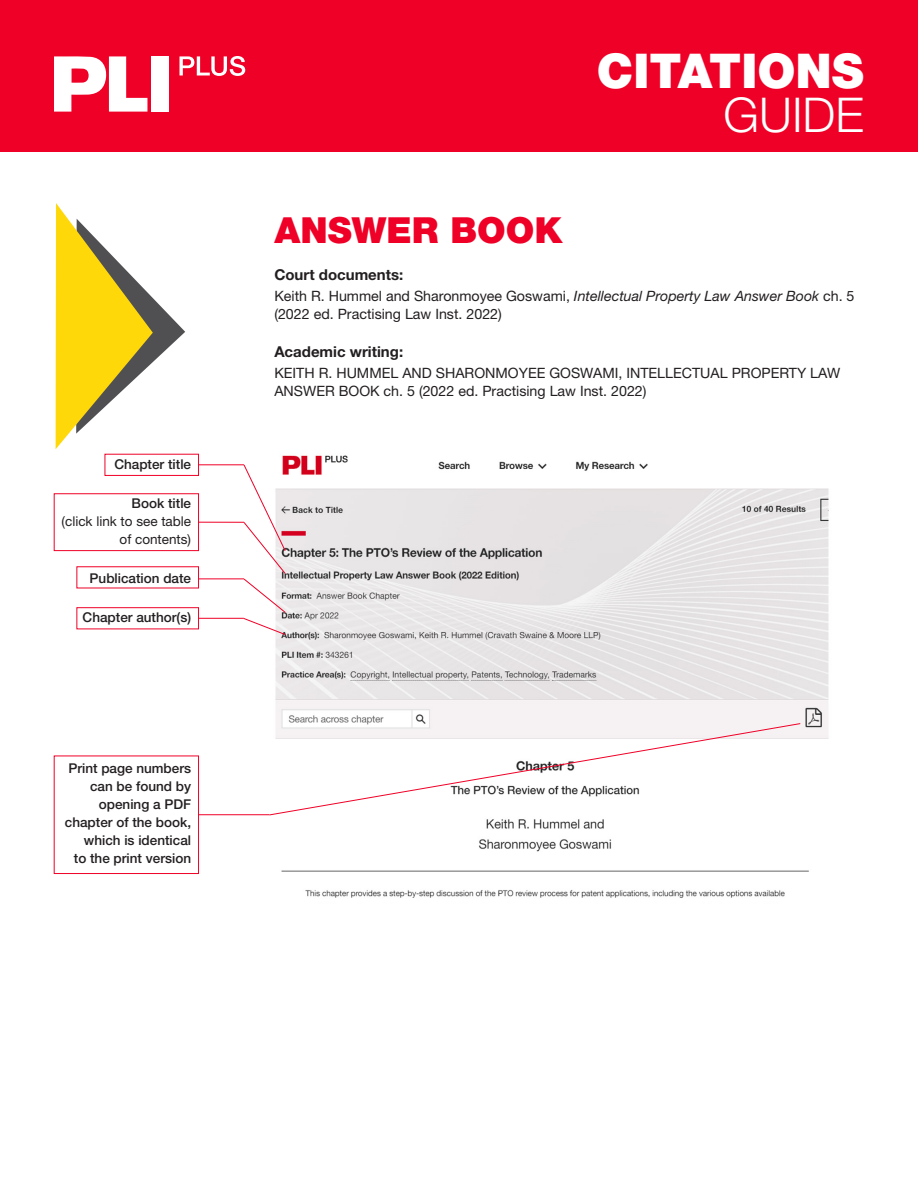
<style>
.page{position:relative;width:918px;height:1188px;background:#fff}
.page>*{position:absolute;margin:0;border:0;box-sizing:border-box;transform-origin:0 0}
.t1{font:900 48px "Helvetica Neue LT Std";color:#fff}
.t2{font:300 48px "Helvetica Neue LT Std";color:#fff}
.t3{font:900 36px "Helvetica Neue LT Std";color:#ef0027}
.t4{font:700 15px "Helvetica Neue LT Std";color:#231f20}
.t5{font:14.25px/18px "Helvetica Neue LT Std";color:#231f20}
.t6{font:500 13.5px "Helvetica Neue LT Std";color:#231f20}
.t7{font:13.5px/18px "Helvetica Neue LT Std";color:#231f20;text-align:right}
.s1{font-style:italic}
</style>
<div class="page">
<img style="left:269px;top:455px;width:560px;height:443px">
<div style="left:0;top:0;width:918px;height:151px;background:#ef0027"></div>
<svg style="left:180px;top:56px;width:65px;height:20px"></svg>
<svg style="left:54px;top:56px;width:93px;height:56px"></svg>
<div style="left:151px;top:56px;width:17px;height:56px;background:#fff"></div>
<div style="left:105px;top:454px;width:94px;height:22px;border:1px solid #ef0027"></div>
<div style="left:54px;top:494px;width:145px;height:57px;border:1px solid #ef0027"></div>
<div style="left:54px;top:756px;width:145px;height:118px;border:1px solid #ef0027"></div>
<hr style="left:199px;top:465px;width:45px;height:1px;background:#ef0027">
<hr style="left:199px;top:522px;width:45px;height:1px;background:#ef0027">
<hr style="left:199px;top:579px;width:45px;height:1px;background:#ef0027">
<hr style="left:199px;top:618px;width:45px;height:1px;background:#ef0027">
<svg style="left:243px;top:465px;width:43px;height:170px"></svg>
<hr style="left:199px;top:814px;width:70px;height:1px;background:#ef0027">
<svg style="left:269px;top:723px;width:532px;height:92px"></svg>
<svg style="left:56px;top:203px;width:129px;height:246px"></svg>
<p class="t6" style="left:114px;top:456px;width:78px">Chapter title</p>
<p class="t6" style="left:132px;top:495px;width:61px">Book title</p>
<p class="t7" style="left:62px;top:512px;width:131px">(click link to see table of contents)</p>
<p class="t6" style="left:90px;top:570px;width:103px">Publication date</p>
<p class="t6" style="left:83px;top:609px;width:110px">Chapter author(s)</p>
<p class="t6" style="left:68px;top:760px;width:124px">Print page numbers</p>
<p class="t6" style="left:90px;top:778px;width:103px">can be found by</p>
<p class="t6" style="left:99px;top:796px;width:94px">opening a PDF</p>
<p class="t6" style="left:65px;top:814px;width:128px">chapter of the book,</p>
<p class="t6" style="left:84px;top:832px;width:109px">which is identical</p>
<p class="t6" style="left:74px;top:850px;width:119px">to the print version</p>
<p class="t1" style="left:597px;top:43px;width:269px">CITATIONS</p>
<p class="t2" style="left:724px;top:85px;width:142px">GUIDE</p>
<p class="t3" style="left:274px;top:208px;width:290px">ANSWER BOOK</p>
<p class="t4" style="left:274px;top:265px;width:130px">Court documents:</p>
<p class="t5" style="left:274px;top:287px;width:582px">Keith R. Hummel and Sharonmoyee Goswami, <span class="s1">Intellectual Property Law Answer Book</span> ch. 5 (2022 ed. Practising Law Inst. 2022)</p>
<p class="t4" style="left:274px;top:342px;width:130px">Academic writing:</p>
<p class="t5" style="left:274px;top:363px;width:567px">KEITH R. HUMMEL AND SHARONMOYEE GOSWAMI, INTELLECTUAL PROPERTY LAW<br>ANSWER BOOK ch. 5 (2022 ed. Practising Law Inst. 2022)</p>
</div>
